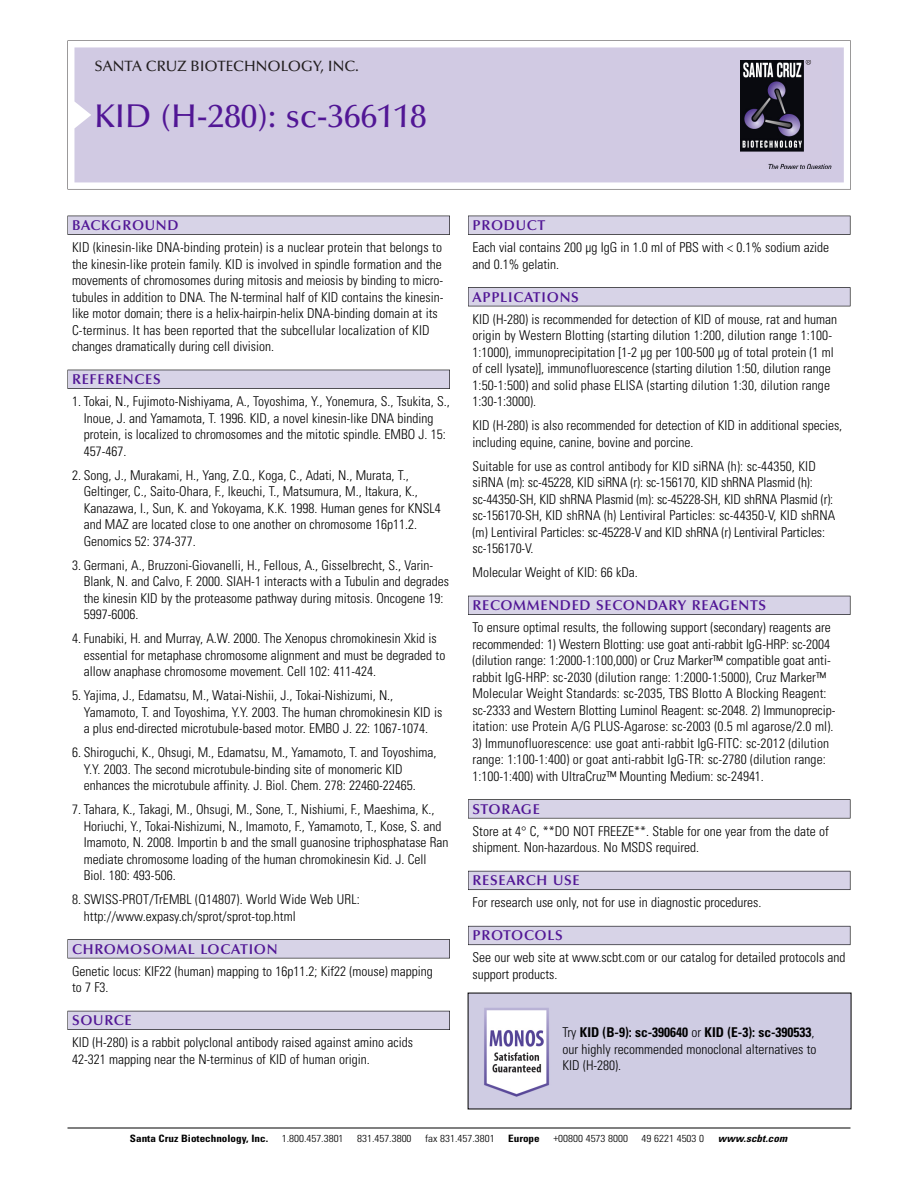
<style>
.page{position:relative;width:918px;height:1188px;background:#fff}
.page>*{position:absolute;margin:0;border:0;box-sizing:border-box;transform-origin:0 0}
.t1{font:500 33px "Optima";color:#511695}
.t2{font:500 15px "Optima";color:#231f20}
.t3{font:600 14.25px "Optima";letter-spacing:.05em;color:#511695}
.t4{font:300 condensed 13.5px/16.5px "Univers";color:#000}
.t5{font:300 condensed 10.2px "Univers";color:#000;scale:1.1 1}
.t6{font:700 condensed 10.2px "Univers";color:#000;scale:1.1 1}
.t7{font:italic 700 condensed 10.2px "Univers";letter-spacing:.005em;color:#000;scale:1.1 1}
.s1{font-weight:700}
</style>
<div class="page">
<svg style="left:68px;top:40px;width:783px;height:149px"></svg>
<div style="left:74px;top:47px;width:770px;height:135px;background:#d1cae3"></div>
<img style="left:741px;top:60px;width:90px;height:108px">
<div style="left:68px;top:216px;width:382px;height:19px;background:#525155"></div>
<div style="left:68px;top:216px;width:381px;height:18px;background:#d7d3e7"></div>
<div style="left:68px;top:370px;width:382px;height:19px;background:#515055"></div>
<div style="left:68px;top:370px;width:381px;height:18px;background:#d7d3e7"></div>
<div style="left:68px;top:939px;width:382px;height:19px;background:#545357"></div>
<div style="left:68px;top:940px;width:381px;height:18px;background:#d7d3e7"></div>
<div style="left:68px;top:1011px;width:382px;height:19px;background:#54535a"></div>
<div style="left:68px;top:1011px;width:381px;height:18px;background:#d7d3e7"></div>
<div style="left:468px;top:216px;width:382px;height:19px;background:#525155"></div>
<div style="left:468px;top:216px;width:382px;height:18px;background:#d7d3e7"></div>
<div style="left:468px;top:287px;width:382px;height:19px;background:#525155"></div>
<div style="left:468px;top:288px;width:382px;height:18px;background:#d7d3e7"></div>
<div style="left:468px;top:596px;width:382px;height:19px;background:#525158"></div>
<div style="left:468px;top:596px;width:382px;height:18px;background:#d7d3e7"></div>
<div style="left:468px;top:799px;width:382px;height:19px;background:#575759"></div>
<div style="left:468px;top:800px;width:382px;height:18px;background:#d7d3e7"></div>
<div style="left:468px;top:871px;width:382px;height:19px;background:#5b5a62"></div>
<div style="left:468px;top:871px;width:382px;height:18px;background:#d7d3e7"></div>
<div style="left:468px;top:926px;width:382px;height:19px;background:#66646e"></div>
<div style="left:468px;top:926px;width:382px;height:18px;background:#d7d3e7"></div>
<hr style="left:68px;top:1128px;width:782px;height:1px;background:#000">
<img style="left:470px;top:995px;width:379px;height:112px">
<p class="t2" style="left:94px;top:61px;width:266px">SANTA CRUZ BIOTECHNOLOGY, INC.</p>
<h1 class="t1" style="left:94px;top:103px;width:334px">KID (H-280): sc-366118</h1>
<p class="t3" style="left:72px;top:219px;width:108px">BACKGROUND</p>
<p class="t4" style="left:72px;top:240px;width:373px">KID (kinesin-like DNA-binding protein) is a nuclear protein that belongs to the kinesin-like protein family. KID is involved in spindle formation and the movements of chromosomes during mitosis and meiosis by binding to micro&shy;tubules in addition to DNA. The N-terminal half of KID contains the kinesin&shy;like motor domain; there is a helix-hairpin-helix DNA-binding domain at its C-terminus. It has been reported that the subcellular localization of KID changes dramatically during cell division.</p>
<p class="t3" style="left:72px;top:374px;width:90px">REFERENCES</p>
<p class="t4" style="left:84px;top:394px;width:368px;text-indent:-12px">1. Tokai, N., Fujimoto-Nishiyama, A., Toyoshima, Y., Yonemura, S., Tsukita, S., Inoue, J. and Yamamota, T. 1996. KID, a novel kinesin-like DNA binding protein, is localized to chromosomes and the mitotic spindle. EMBO J. 15:<br>457-467.</p>
<p class="t4" style="left:84px;top:468px;width:359px;text-indent:-12px">2. Song, J., Murakami, H., Yang, Z.Q., Koga, C., Adati, N., Murata, T., Geltinger, C., Saito-Ohara, F., Ikeuchi, T., Matsumura, M., Itakura, K., Kanazawa, I., Sun, K. and Yokoyama, K.K. 1998. Human genes for KNSL4 and MAZ are located close to one another on chromosome 16p11.2.<br>Genomics 52: 374-377.</p>
<p class="t4" style="left:84px;top:558px;width:367px;text-indent:-12px">3. Germani, A., Bruzzoni-Giovanelli, H., Fellous, A., Gisselbrecht, S., Varin-Blank, N. and Calvo, F. 2000. SIAH-1 interacts with a Tubulin and degrades the kinesin KID by the proteasome pathway during mitosis. Oncogene 19:<br>5997-6006.</p>
<p class="t4" style="left:84px;top:631px;width:363px;text-indent:-12px">4. Funabiki, H. and Murray, A.W. 2000. The Xenopus chromokinesin Xkid is essential for metaphase chromosome alignment and must be degraded to allow anaphase chromosome movement. Cell 102: 411-424.</p>
<p class="t4" style="left:84px;top:688px;width:360px;text-indent:-12px">5. Yajima, J., Edamatsu, M., Watai-Nishii, J., Tokai-Nishizumi, N.,<br>Yamamoto, T. and Toyoshima, Y.Y. 2003. The human chromokinesin KID is a plus end-directed microtubule-based motor. EMBO J. 22: 1067-1074.</p>
<p class="t4" style="left:84px;top:745px;width:354px;text-indent:-12px">6. Shiroguchi, K., Ohsugi, M., Edamatsu, M., Yamamoto, T. and Toyoshima,<br>Y.Y. 2003. The second microtubule-binding site of monomeric KID enhances the microtubule affinity. J. Biol. Chem. 278: 22460-22465.</p>
<p class="t4" style="left:84px;top:802px;width:366px;text-indent:-12px">7. Tahara, K., Takagi, M., Ohsugi, M., Sone, T., Nishiumi, F., Maeshima, K., Horiuchi, Y., Tokai-Nishizumi, N., Imamoto, F., Yamamoto, T., Kose, S. and Imamoto, N. 2008. Importin b and the small guanosine triphosphatase Ran mediate chromosome loading of the human chromokinesin Kid. J. Cell Biol. 180: 493-506.</p>
<p class="t4" style="left:84px;top:892px;width:278px;text-indent:-12px">8. SWISS-PROT/TrEMBL (Q14807). World Wide Web URL: http://www.expasy.ch/sprot/sprot-top.html</p>
<p class="t3" style="left:72px;top:943px;width:207px">CHROMOSOMAL LOCATION</p>
<p class="t4" style="left:72px;top:964px;width:362px">Genetic locus: KIF22 (human) mapping to 16p11.2; Kif22 (mouse) mapping to 7 F3.</p>
<p class="t3" style="left:72px;top:1015px;width:61px">SOURCE</p>
<p class="t4" style="left:72px;top:1035px;width:342px">KID (H-280) is a rabbit polyclonal antibody raised against amino acids<br>42-321 mapping near the N-terminus of KID of human origin.</p>
<p class="t3" style="left:473px;top:219px;width:74px">PRODUCT</p>
<p class="t4" style="left:473px;top:240px;width:358px">Each vial contains 200 µg IgG in 1.0 ml of PBS with &lt; 0.1% sodium azide and 0.1% gelatin.</p>
<p class="t3" style="left:473px;top:291px;width:108px">APPLICATIONS</p>
<p class="t4" style="left:473px;top:312px;width:366px">KID (H-280) is recommended for detection of KID of mouse, rat and human origin by Western Blotting (starting dilution 1:200, dilution range 1:100- 1:1000), immunoprecipitation [1-2 µg per 100-500 µg of total protein (1 ml of cell lysate)], immunofluorescence (starting dilution 1:50, dilution range 1:50-1:500) and solid phase ELISA (starting dilution 1:30, dilution range 1:30-1:3000).</p>
<p class="t4" style="left:473px;top:418px;width:371px">KID (H-280) is also recommended for detection of KID in additional species, including equine, canine, bovine and porcine.</p>
<p class="t4" style="left:473px;top:459px;width:364px">Suitable for use as control antibody for KID siRNA (h): sc-44350, KID siRNA (m): sc-45228, KID siRNA (r): sc-156170, KID shRNA Plasmid (h): sc-44350-SH, KID shRNA Plasmid (m): sc-45228-SH, KID shRNA Plasmid (r): sc-156170-SH, KID shRNA (h) Lentiviral Particles: sc-44350-V, KID shRNA (m) Lentiviral Particles: sc-45228-V and KID shRNA (r) Lentiviral Particles: sc-156170-V.</p>
<p class="t4" style="left:473px;top:565px;width:167px">Molecular Weight of KID: 66 kDa.</p>
<p class="t3" style="left:473px;top:600px;width:295px">RECOMMENDED SECONDARY REAGENTS</p>
<p class="t4" style="left:473px;top:620px;width:364px">To ensure optimal results, the following support (secondary) reagents are recommended: 1) Western Blotting: use goat anti-rabbit IgG-HRP: sc-2004 (dilution range: 1:2000-1:100,000) or Cruz Marker™ compatible goat anti&shy;rabbit IgG-HRP: sc-2030 (dilution range: 1:2000-1:5000), Cruz Marker™ Molecular Weight Standards: sc-2035, TBS Blotto A Blocking Reagent: sc-2333 and Western Blotting Luminol Reagent: sc-2048. 2) Immunoprecip&shy;itation: use Protein A/G PLUS-Agarose: sc-2003 (0.5 ml agarose/2.0 ml).</p>
<p class="t4" style="left:473px;top:736px;width:358px">3) Immunofluorescence: use goat anti-rabbit IgG-FITC: sc-2012 (dilution range: 1:100-1:400) or goat anti-rabbit IgG-TR: sc-2780 (dilution range:<br>1:100-1:400) with UltraCruz™ Mounting Medium: sc-24941.</p>
<p class="t3" style="left:473px;top:803px;width:69px">STORAGE</p>
<p class="t4" style="left:473px;top:824px;width:358px">Store at 4° C, **DO NOT FREEZE**. Stable for one year from the date of shipment. Non-hazardous. No MSDS required.</p>
<p class="t3" style="left:473px;top:875px;width:109px">RESEARCH USE</p>
<p class="t4" style="left:473px;top:895px;width:290px">For research use only, not for use in diagnostic procedures.</p>
<p class="t3" style="left:473px;top:930px;width:92px">PROTOCOLS</p>
<p class="t4" style="left:473px;top:950px;width:375px">See our web site at www.scbt.com or our catalog for detailed protocols and support products.</p>
<p class="t4" style="left:563px;top:1025px;width:256px">Try <span class="s1">KID (B-9): sc-390640</span> or <span class="s1">KID (E-3): sc-390533</span>, our highly recommended monoclonal alternatives to<br>KID (H-280).</p>
<p class="t6" style="left:130px;top:1135px;width:127px">Santa Cruz Biotechnology, Inc.</p>
<p class="t5" style="left:282px;top:1135px;width:58px">1.800.457.3801</p>
<p class="t5" style="left:357px;top:1135px;width:51px">831.457.3800</p>
<p class="t5" style="left:425px;top:1135px;width:65px">fax 831.457.3801</p>
<p class="t6" style="left:508px;top:1135px;width:30px">Europe</p>
<p class="t5" style="left:553px;top:1135px;width:69px">+00800 4573 8000</p>
<p class="t5" style="left:642px;top:1135px;width:58px">49 6221 4503 0</p>
<p class="t7" style="left:718px;top:1135px;width:64px">www.scbt.com</p>
</div>
